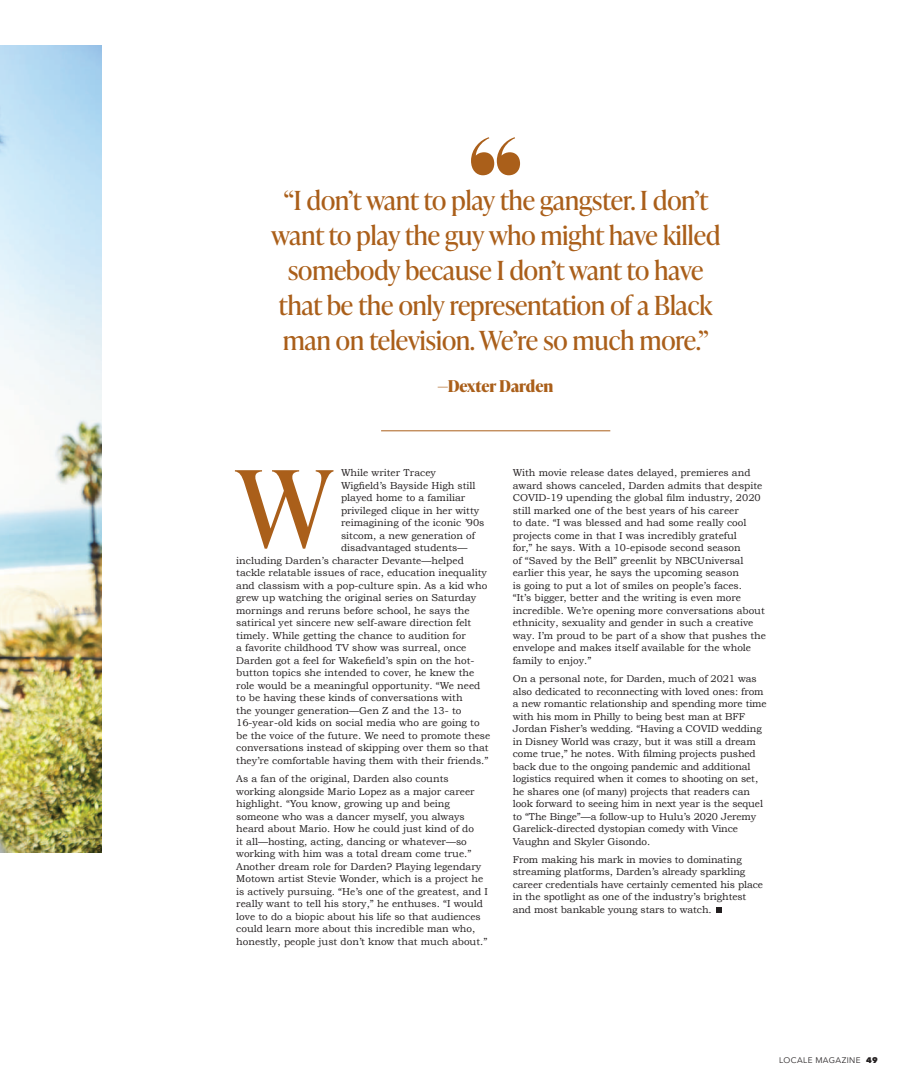
<style>
.page{position:relative;width:900px;height:1080px;background:#fff}
.page>*{position:absolute;margin:0;border:0;box-sizing:border-box;transform-origin:0 0}
.t1{font:106px "Ivy Presto Headline";color:#aa5f1a}
.t2{font:51.38px "Ivy Presto Headline";color:#aa5f1a}
.t3{font:26.25px/35px "Ivy Presto Headline";color:#aa5f1a;text-align:center}
.t4{font:700 16.25px "Ivy Presto Headline";color:#aa5f1a}
.t5{font:10px/12.5px "Bookman Old Style";color:#231f20}
.t6{font:8.12px "Avenir Next";letter-spacing:.05em;color:#231f20}
.s1{font-weight:800}
</style>
<div class="page">
<img style="left:0;top:45px;width:101px;height:807px">
<svg style="left:716px;top:907px;width:6px;height:6px"></svg>
<hr style="left:381px;top:431px;width:229px;height:1px;background:#aa5f1a">
<h2 class="t2" style="left:468px;top:119px;width:57px">❝</h2>
<h3 class="t3" style="left:271px;top:181px;width:451px">“I don’t want to play the gangster. I don’t want to play the guy who might have killed somebody because I don’t want to have that be the only representation of a Black man on television. We’re so much more.”</h3>
<h3 class="t4" style="left:438px;top:375px;width:117px">—Dexter Darden</h3>
<p class="t5" style="left:341px;top:467px;width:96px">While writer Tracey</p>
<p class="t5" style="left:341px;top:479px;width:136px">Wigfield’s Bayside High still</p>
<p class="t5" style="left:341px;top:492px;width:126px">played home to a familiar</p>
<p class="t5" style="left:341px;top:504px;width:140px">privileged clique in her witty</p>
<p class="t5" style="left:341px;top:517px;width:145px">reimagining of the iconic ’90s</p>
<p class="t5" style="left:341px;top:529px;width:136px">sitcom, a new generation of</p>
<p class="t5" style="left:341px;top:542px;width:128px">disadvantaged students—</p>
<p class="t5" style="left:236px;top:554px;width:229px">including Darden’s character Devante—helped</p>
<p class="t5" style="left:236px;top:567px;width:252px">tackle relatable issues of race, education inequality</p>
<p class="t5" style="left:236px;top:579px;width:253px">and classism with a pop-culture spin. As a kid who</p>
<p class="t5" style="left:236px;top:592px;width:242px">grew up watching the original series on Saturday</p>
<p class="t5" style="left:236px;top:604px;width:235px">mornings and reruns before school, he says the</p>
<p class="t5" style="left:236px;top:617px;width:237px">satirical yet sincere new self-aware direction felt</p>
<p class="t5" style="left:236px;top:629px;width:231px">timely. While getting the chance to audition for</p>
<p class="t5" style="left:236px;top:642px;width:232px">a favorite childhood TV show was surreal, once</p>
<p class="t5" style="left:236px;top:654px;width:240px">Darden got a feel for Wakefield’s spin on the hot-</p>
<p class="t5" style="left:236px;top:667px;width:240px">button topics she intended to cover, he knew the</p>
<p class="t5" style="left:236px;top:679px;width:246px">role would be a meaningful opportunity. “We need</p>
<p class="t5" style="left:236px;top:692px;width:228px">to be having these kinds of conversations with</p>
<p class="t5" style="left:236px;top:704px;width:227px">the younger generation—Gen Z and the 13- to</p>
<p class="t5" style="left:236px;top:717px;width:245px">16-year-old kids on social media who are going to</p>
<p class="t5" style="left:236px;top:729px;width:256px">be the voice of the future. We need to promote these</p>
<p class="t5" style="left:236px;top:742px;width:254px">conversations instead of skipping over them so that</p>
<p class="t5" style="left:236px;top:754px;width:254px">they’re comfortable having them with their friends.”</p>
<p class="t5" style="left:236px;top:772px;width:253px">As a fan of the original, Darden also counts working alongside Mario Lopez as a major career highlight. “You know, growing up and being someone who was a dancer myself, you always heard about Mario. How he could just kind of do<br>it all—hosting, acting, dancing or whatever—so working with him was a total dream come true.” Another dream role for Darden? Playing legendary Motown artist Stevie Wonder, which is a project he is actively pursuing. “He’s one of the greatest, and I really want to tell his story,” he enthuses. “I would love to do a biopic about his life so that audiences could learn more about this incredible man who, honestly, people just don’t know that much about.”</p>
<h1 class="t1" style="left:236px;top:433px;width:97px">W</h1>
<p class="t5" style="left:513px;top:467px;width:255px">With movie release dates delayed, premieres and award shows canceled, Darden admits that despite COVID-19 upending the global film industry, 2020 still marked one of the best years of his career<br>to date. “I was blessed and had some really cool projects come in that I was incredibly grateful<br>for,” he says. With a 10-episode second season<br>of “Saved by the Bell” greenlit by NBCUniversal earlier this year, he says the upcoming season<br>is going to put a lot of smiles on people’s faces.<br>“It’s bigger, better and the writing is even more incredible. We’re opening more conversations about ethnicity, sexuality and gender in such a creative way. I’m proud to be part of a show that pushes the envelope and makes itself available for the whole family to enjoy.”</p>
<p class="t5" style="left:513px;top:672px;width:256px">On a personal note, for Darden, much of 2021 was also dedicated to reconnecting with loved ones: from a new romantic relationship and spending more time with his mom in Philly to being best man at BFF Jordan Fisher’s wedding. “Having a COVID wedding in Disney World was crazy, but it was still a dream come true,” he notes. With filming projects pushed back due to the ongoing pandemic and additional logistics required when it comes to shooting on set, he shares one (of many) projects that readers can look forward to seeing him in next year is the sequel to “The Binge”—a follow-up to Hulu’s 2020 Jeremy Garelick-directed dystopian comedy with Vince Vaughn and Skyler Gisondo.</p>
<p class="t5" style="left:513px;top:853px;width:252px">From making his mark in movies to dominating streaming platforms, Darden’s already sparkling career credentials have certainly cemented his place in the spotlight as one of the industry’s brightest and most bankable young stars to watch.</p>
<p class="t6" style="left:779px;top:1055px;width:100px">LOCALE MAGAZINE <span class="s1">49</span></p>
</div>
